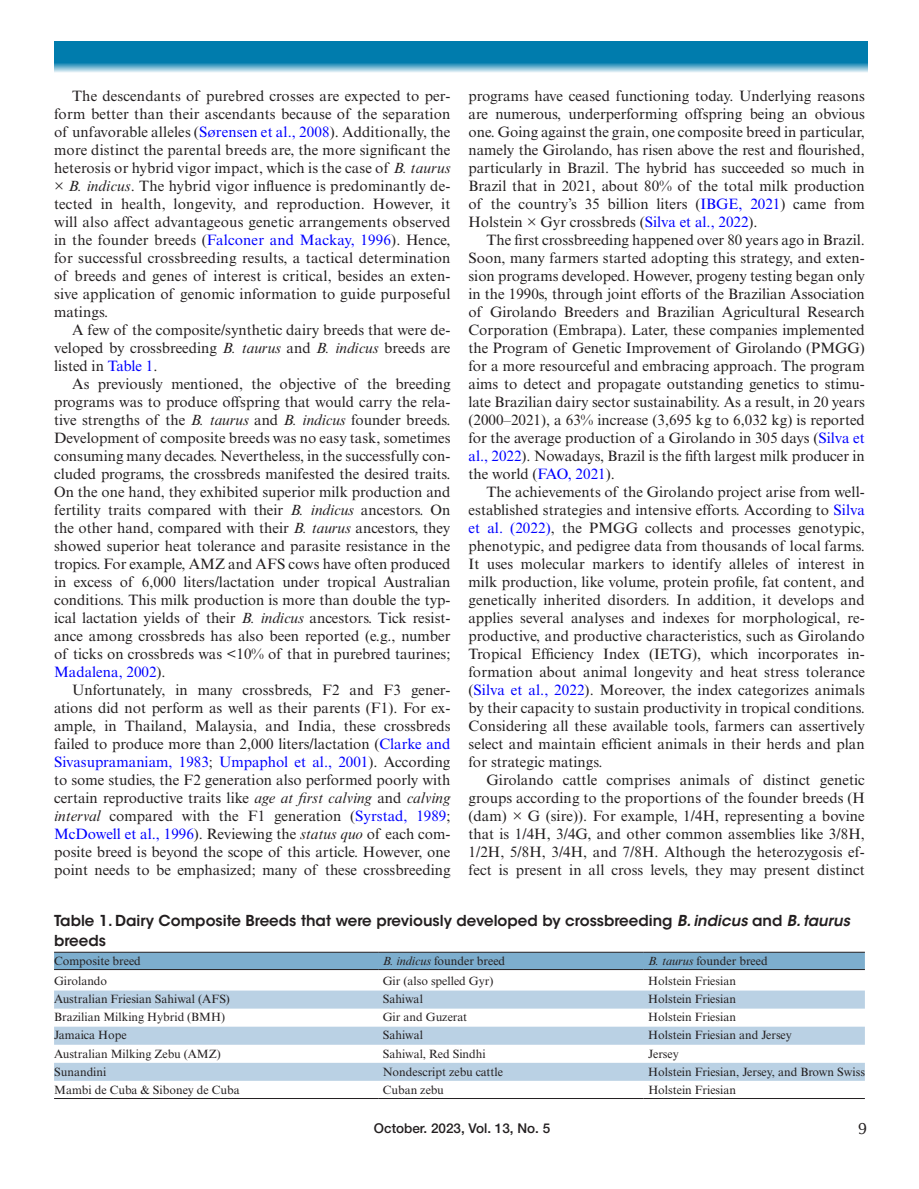
<style>
.page{position:relative;width:919px;height:1189px;background:#fff}
.page>*{position:absolute;margin:0;border:0;box-sizing:border-box;transform-origin:0 0}
.t1{font:15px/18px "Times New Roman MT Std";color:#231f20;text-align:justify}
.t2{font:600 15px/19.5px "ITC Avant Garde Std";color:#231f20}
.t3{font:15px "Lucida Std";color:#231f20}
.t4{font:500 13.5px "Helvetica Neue LT Std";color:#231f20}
.t5{font:12px "Times New Roman MT Std";color:#231f20}
.s1{color:#00f}
.s2{font-style:italic}
</style>
<div class="page">
<svg style="left:54px;top:41px;width:813px;height:31px;background:#228db8"></svg>
<div style="left:54px;top:952px;width:810px;height:16px;background:#7daece"></div>
<svg style="left:54px;top:969px;width:810px;height:2px"></svg>
<svg style="left:54px;top:990px;width:810px;height:90px;fill:#bad1e4"></svg>
<svg style="left:54px;top:1080px;width:810px;height:1px"></svg>
<hr style="left:54px;top:951px;width:324px;height:1px;background:#231f20">
<hr style="left:54px;top:968px;width:324px;height:1px;background:#231f20">
<hr style="left:378px;top:951px;width:265px;height:1px;background:#231f20">
<hr style="left:378px;top:968px;width:265px;height:1px;background:#231f20">
<hr style="left:643px;top:951px;width:221px;height:1px;background:#231f20">
<hr style="left:643px;top:968px;width:221px;height:1px;background:#231f20">
<hr style="left:54px;top:1097px;width:324px;height:1px;background:#231f20">
<hr style="left:378px;top:1097px;width:265px;height:1px;background:#231f20">
<hr style="left:643px;top:1097px;width:221px;height:1px;background:#231f20">
<p class="t1" style="left:468px;top:87px;width:398px">programs have ceased functioning today. Underlying reasons are numerous, underperforming offspring being an obvious one. Going against the grain, one composite breed in particular, namely the Girolando, has risen above the rest and flourished, particularly in Brazil. The hybrid has succeeded so much in Brazil that in 2021, about 80% of the total milk production of the country’s 35 billion liters (<span class="s1">IBGE, 2021</span>) came from Holstein × Gyr crossbreds (<span class="s1">Silva et al., 2022</span>).</p>
<p class="t1" style="left:468px;top:231px;width:398px;text-indent:18px">The first crossbreeding happened over 80 years ago in Brazil.<br>Soon, many farmers started adopting this strategy, and exten&shy;sion programs developed. However, progeny testing began only in the 1990s, through joint efforts of the Brazilian Association of Girolando Breeders and Brazilian Agricultural Research Corporation (Embrapa). Later, these companies implemented the Program of Genetic Improvement of Girolando (PMGG) for a more resourceful and embracing approach. The program aims to detect and propagate outstanding genetics to stimu&shy;late Brazilian dairy sector sustainability. As a result, in 20 years (2000–2021), a 63% increase (3,695 kg to 6,032 kg) is reported for the average production of a Girolando in 305 days (<span class="s1">Silva et al., 2022</span>). Nowadays, Brazil is the fifth largest milk producer in the world (<span class="s1">FAO, 2021</span>).</p>
<p class="t1" style="left:468px;top:483px;width:398px;text-indent:18px">The achievements of the Girolando project arise from well&shy;established strategies and intensive efforts. According to <span class="s1">Silva et al. (2022)</span>, the PMGG collects and processes genotypic, phenotypic, and pedigree data from thousands of local farms.<br>It uses molecular markers to identify alleles of interest in milk production, like volume, protein profile, fat content, and genetically inherited disorders. In addition, it develops and applies several analyses and indexes for morphological, re&shy;productive, and productive characteristics, such as Girolando Tropical Efficiency Index (IETG), which incorporates in&shy;formation about animal longevity and heat stress tolerance (<span class="s1">Silva et al., 2022</span>). Moreover, the index categorizes animals by their capacity to sustain productivity in tropical conditions.<br>Considering all these available tools, farmers can assertively select and maintain efficient animals in their herds and plan for strategic matings.</p>
<p class="t1" style="left:468px;top:771px;width:398px;text-indent:18px">Girolando cattle comprises animals of distinct genetic groups according to the proportions of the founder breeds (H (dam) × G (sire)). For example, 1/4H, representing a bovine that is 1/4H, 3/4G, and other common assemblies like 3/8H, 1/2H, 5/8H, 3/4H, and 7/8H. Although the heterozygosis ef&shy;fect is present in all cross levels, they may present distinct</p>
<p class="t2" style="left:54px;top:910px;width:797px">Table 1. Dairy Composite Breeds that were previously developed by crossbreeding <span class="s2">B. indicus</span> and <span class="s2">B. taurus </span>breeds</p>
<p class="t5" style="left:54px;top:953px;width:88px">Composite breed</p>
<p class="t5" style="left:382px;top:953px;width:124px"><span class="s2">B. indicus</span> founder breed</p>
<p class="t5" style="left:648px;top:953px;width:121px"><span class="s2">B. taurus</span> founder breed</p>
<p class="t5" style="left:54px;top:973px;width:55px">Girolando</p>
<p class="t5" style="left:382px;top:973px;width:112px">Gir (also spelled Gyr)</p>
<p class="t5" style="left:648px;top:973px;width:89px">Holstein Friesian</p>
<p class="t5" style="left:54px;top:992px;width:177px">Australian Friesian Sahiwal (AFS)</p>
<p class="t5" style="left:382px;top:992px;width:42px">Sahiwal</p>
<p class="t5" style="left:648px;top:992px;width:89px">Holstein Friesian</p>
<p class="t5" style="left:54px;top:1010px;width:172px">Brazilian Milking Hybrid (BMH)</p>
<p class="t5" style="left:382px;top:1010px;width:86px">Gir and Guzerat</p>
<p class="t5" style="left:648px;top:1010px;width:89px">Holstein Friesian</p>
<p class="t5" style="left:54px;top:1028px;width:74px">Jamaica Hope</p>
<p class="t5" style="left:382px;top:1028px;width:42px">Sahiwal</p>
<p class="t5" style="left:648px;top:1028px;width:145px">Holstein Friesian and Jersey</p>
<p class="t5" style="left:54px;top:1046px;width:168px">Australian Milking Zebu (AMZ)</p>
<p class="t5" style="left:382px;top:1046px;width:104px">Sahiwal, Red Sindhi</p>
<p class="t5" style="left:648px;top:1046px;width:32px">Jersey</p>
<p class="t5" style="left:54px;top:1064px;width:54px">Sunandini</p>
<p class="t5" style="left:382px;top:1064px;width:122px">Nondescript zebu cattle</p>
<p class="t5" style="left:648px;top:1064px;width:218px">Holstein Friesian, Jersey, and Brown Swiss</p>
<p class="t5" style="left:54px;top:1082px;width:187px">Mambi de Cuba &amp; Siboney de Cuba</p>
<p class="t5" style="left:382px;top:1082px;width:62px">Cuban zebu</p>
<p class="t5" style="left:648px;top:1082px;width:89px">Holstein Friesian</p>
<p class="t1" style="left:54px;top:87px;width:398px;text-indent:18px">The descendants of purebred crosses are expected to per&shy;form better than their ascendants because of the separation of unfavorable alleles (<span class="s1">Sørensen et al., 2008</span>). Additionally, the more distinct the parental breeds are, the more significant the heterosis or hybrid vigor impact, which is the case of <span class="s2">B. taurus </span>× <span class="s2">B. indicus</span>. The hybrid vigor influence is predominantly de&shy;tected in health, longevity, and reproduction. However, it will also affect advantageous genetic arrangements observed in the founder breeds (<span class="s1">Falconer and Mackay, 1996</span>). Hence, for successful crossbreeding results, a tactical determination of breeds and genes of interest is critical, besides an exten&shy;sive application of genomic information to guide purposeful matings.</p>
<p class="t1" style="left:54px;top:321px;width:398px;text-indent:18px">A few of the composite/synthetic dairy breeds that were de&shy;veloped by crossbreeding <span class="s2">B. taurus</span> and <span class="s2">B. indicus</span> breeds are listed in <span class="s1">Table 1</span>.</p>
<p class="t1" style="left:54px;top:375px;width:398px;text-indent:18px">As previously mentioned, the objective of the breeding programs was to produce offspring that would carry the rela&shy;tive strengths of the <span class="s2">B. taurus</span> and <span class="s2">B. indicus</span> founder breeds.<br>Development of composite breeds was no easy task, sometimes consuming many decades. Nevertheless, in the successfully con&shy;cluded programs, the crossbreds manifested the desired traits.<br>On the one hand, they exhibited superior milk production and fertility traits compared with their <span class="s2">B. indicus</span> ancestors. On the other hand, compared with their <span class="s2">B. taurus</span> ancestors, they showed superior heat tolerance and parasite resistance in the tropics. For example, AMZ and AFS cows have often produced in excess of 6,000 liters/lactation under tropical Australian conditions. This milk production is more than double the typ&shy;ical lactation yields of their <span class="s2">B. indicus</span> ancestors. Tick resist&shy;ance among crossbreds has also been reported (e.g., number of ticks on crossbreds was &lt;10% of that in purebred taurines; <span class="s1">Madalena, 2002</span>).</p>
<p class="t1" style="left:54px;top:681px;width:398px;text-indent:18px">Unfortunately, in many crossbreds, F2 and F3 gener&shy;ations did not perform as well as their parents (F1). For ex&shy;ample, in Thailand, Malaysia, and India, these crossbreds failed to produce more than 2,000 liters/lactation (<span class="s1">Clarke and Sivasupramaniam, 1983</span>; <span class="s1">Umpaphol et al., 2001</span>). According to some studies, the F2 generation also performed poorly with certain reproductive traits like <span class="s2">age at first calving</span> and <span class="s2">calving interval</span> compared with the F1 generation (<span class="s1">Syrstad, 1989</span>; <span class="s1">McDowell et al., 1996</span>). Reviewing the <span class="s2">status quo</span> of each com&shy;posite breed is beyond the scope of this article. However, one point needs to be emphasized; many of these crossbreeding</p>
<p class="t4" style="left:374px;top:1120px;width:178px">October. 2023, Vol. 13, No. 5</p>
<p class="t3" style="left:857px;top:1118px;width:11px">9</p>
</div>
